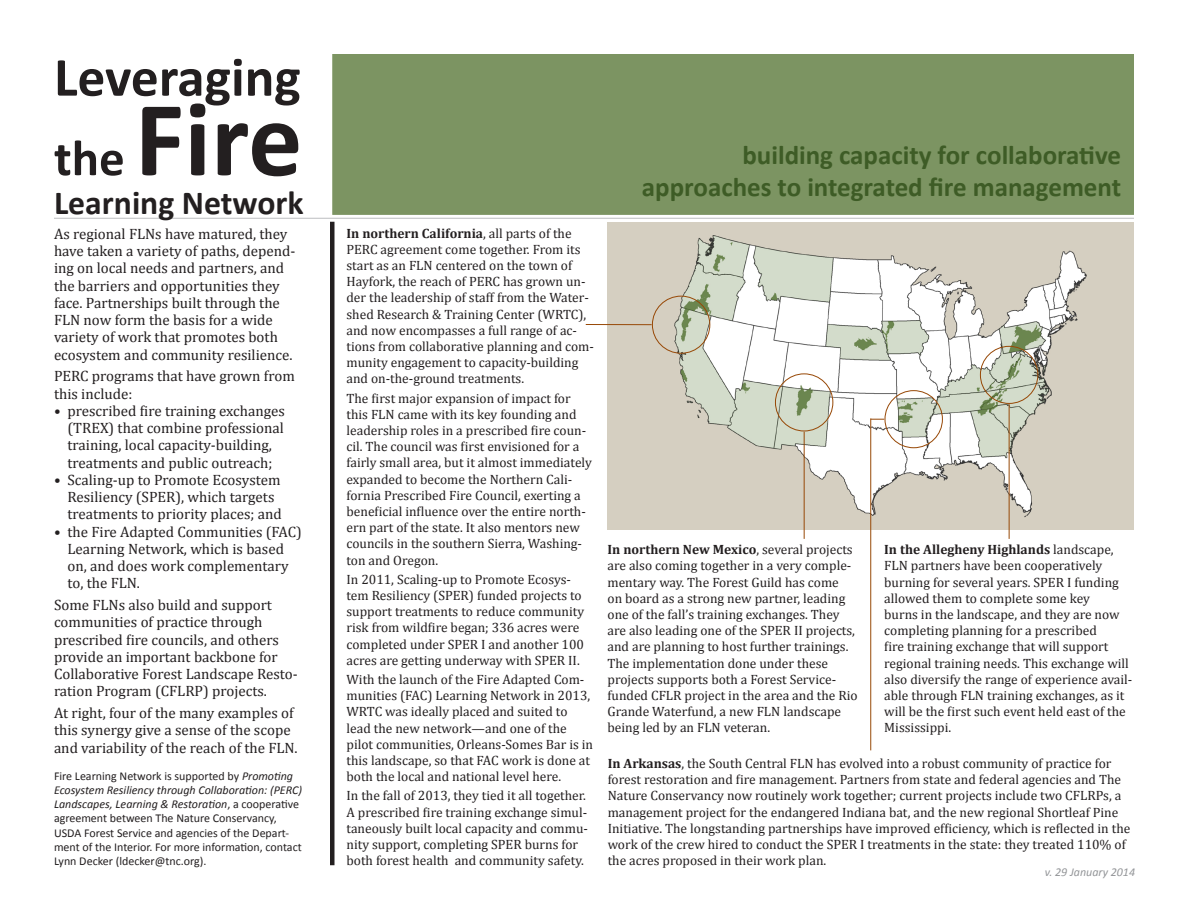
<style>
.page{position:relative;width:1188px;height:918px;background:#fff}
.page>*{position:absolute;margin:0;border:0;box-sizing:border-box;transform-origin:0 0}
.t1{font:700 108px "Calibri";color:#231f20}
.t2{font:700 55.5px "Calibri";color:#231f20}
.t3{font:700 33.75px "Calibri";color:#231f20}
.t4{font:700 27px "Calibri";color:#3e5c26}
.t5{font:15px/17.2px "Cambria";color:#231f20}
.t6{font:13.5px/16.2px "Cambria";color:#231f20}
.t7{font:12px/14.2px "Calibri";color:#231f20}
.t8{font:italic 12px "Calibri";color:#939598}
.s1{font-size:51px}
.s2{font-style:italic}
.s3{font-weight:700}
</style>
<div class="page">
<div style="left:332px;top:54px;width:802px;height:161px;background:#7c9462;border:2px solid #7c9462"></div>
<hr style="left:54px;top:218px;width:1080px;height:1px;background:#bcbdc0">
<img style="left:608px;top:223px;width:526px;height:306px">
<hr style="left:330px;top:222px;width:4px;height:643px;background:#231f20">
<div style="left:652px;top:296px;width:58px;height:58px;border:1px solid #974806;border-radius:50%"></div>
<div style="left:775px;top:373px;width:58px;height:58px;border:1px solid #974806;border-radius:50%"></div>
<div style="left:980px;top:346px;width:58px;height:58px;border:1px solid #974806;border-radius:50%"></div>
<div style="left:885px;top:390px;width:58px;height:58px;border:1px solid #974806;border-radius:50%"></div>
<hr style="left:586px;top:324px;width:66px;height:1px;background:#974806">
<hr style="left:804px;top:432px;width:1px;height:107px;background:#974806">
<hr style="left:1009px;top:404px;width:1px;height:135px;background:#974806">
<svg style="left:871px;top:419px;width:13px;height:1px"></svg>
<hr style="left:870px;top:418px;width:1px;height:332px;background:#974806">
<p class="t2" style="left:54px;top:42px;width:248px">Leveraging</p>
<p class="t1" style="left:54px;top:70px;width:250px"><span class="s1">the</span> Fire</p>
<p class="t3" style="left:54px;top:181px;width:251px">Learning Network</p>
<p class="t5" style="left:54px;top:225px;width:243px">As regional FLNs have matured, they have taken a variety of paths, depend&shy;ing on local needs and partners, and the barriers and opportunities they face. Partnerships built through the FLN now form the basis for a wide variety of work that promotes both ecosystem and community resilience.</p>
<p class="t5" style="left:54px;top:368px;width:242px">PERC programs that have grown from this include:</p>
<p class="t5" style="left:68px;top:402px;width:219px;text-indent:-14px">• prescribed fire training exchanges (TREX) that combine professional training, local capacity-building, treatments and public outreach;</p>
<p class="t5" style="left:68px;top:471px;width:216px;text-indent:-14px">• Scaling-up to Promote Ecosystem<br>Resiliency (SPER), which targets treatments to priority places; and</p>
<p class="t5" style="left:68px;top:523px;width:236px;text-indent:-14px">• the Fire Adapted Communities (FAC)<br>Learning Network, which is based on, and does work complementary to, the FLN.</p>
<p class="t5" style="left:54px;top:596px;width:245px">Some FLNs also build and support communities of practice through prescribed fire councils, and others provide an important backbone for Collaborative Forest Landscape Resto&shy;ration Program (CFLRP) projects.</p>
<p class="t5" style="left:54px;top:704px;width:245px">At right, four of the many examples of this synergy give a sense of the scope and variability of the reach of the FLN.</p>
<p class="t7" style="left:54px;top:768px;width:250px">Fire Learning Network is supported by <span class="s2">Promoting Ecosystem Resiliency through Collaboration: (PERC)<br>Landscapes, Learning &amp; Restoration</span>, a cooperative agreement between The Nature Conservancy, USDA Forest Service and agencies of the Depart&shy;ment of the Interior. For more information, contact Lynn Decker (ldecker@tnc.org).</p>
<p class="t6" style="left:346px;top:225px;width:249px"><span class="s3">In northern California</span>, all parts of the PERC agreement come together. From its start as an FLN centered on the town of Hayfork, the reach of PERC has grown un&shy;der the leadership of staff from the Water&shy;shed Research &amp; Training Center (WRTC), and now encompasses a full range of ac&shy;tions from collaborative planning and com&shy;munity engagement to capacity-building and on-the-ground treatments.</p>
<p class="t6" style="left:346px;top:390px;width:247px">The first major expansion of impact for this FLN came with its key founding and leadership roles in a prescribed fire coun&shy;cil. The council was first envisioned for a fairly small area, but it almost immediately expanded to become the Northern Cali&shy;fornia Prescribed Fire Council, exerting a beneficial influence over the entire north&shy;ern part of the state. It also mentors new councils in the southern Sierra, Washing&shy;ton and Oregon.</p>
<p class="t6" style="left:346px;top:571px;width:239px">In 2011, Scaling-up to Promote Ecosys&shy;tem Resiliency (SPER) funded projects to support treatments to reduce community risk from wildfire began; 336 acres were completed under SPER I and another 100 acres are getting underway with SPER II.</p>
<p class="t6" style="left:346px;top:671px;width:248px">With the launch of the Fire Adapted Com&shy;munities (FAC) Learning Network in 2013, WRTC was ideally placed and suited to lead the new network—and one of the pilot communities, Orleans-Somes Bar is in this landscape, so that FAC work is done at both the local and national level here.</p>
<p class="t6" style="left:346px;top:788px;width:243px">In the fall of 2013, they tied it all together.<br>A prescribed fire training exchange simul&shy;taneously built local capacity and commu&shy;nity support, completing SPER burns for both forest health and community safety.</p>
<p class="t4" style="left:742px;top:138px;width:380px">building capacity for collaborative</p>
<p class="t4" style="left:642px;top:170px;width:481px">approaches to integrated fire management</p>
<p class="t6" style="left:608px;top:541px;width:252px"><span class="s3">In northern New Mexico</span>, several projects are also coming together in a very comple&shy;mentary way. The Forest Guild has come<br>on board as a strong new partner, leading one of the fall’s training exchanges. They are also leading one of the SPER II projects, and are planning to host further trainings.<br>The implementation done under these projects supports both a Forest Service&shy;funded CFLR project in the area and the Rio Grande Waterfund, a new FLN landscape being led by an FLN veteran.</p>
<p class="t6" style="left:884px;top:541px;width:250px"><span class="s3">In the Allegheny Highlands</span> landscape, FLN partners have been cooperatively burning for several years. SPER I funding allowed them to complete some key<br>burns in the landscape, and they are now completing planning for a prescribed<br>fire training exchange that will support regional training needs. This exchange will also diversify the range of experience avail&shy;able through FLN training exchanges, as it will be the first such event held east of the Mississippi.</p>
<p class="t6" style="left:608px;top:755px;width:524px"><span class="s3">In Arkansas</span>, the South Central FLN has evolved into a robust community of practice for forest restoration and fire management. Partners from state and federal agencies and The Nature Conservancy now routinely work together; current projects include two CFLRPs, a management project for the endangered Indiana bat, and the new regional Shortleaf Pine Initiative. The longstanding partnerships have improved efficiency, which is reflected in the work of the crew hired to conduct the SPER I treatments in the state: they treated 110% of the acres proposed in their work plan.</p>
<p class="t8" style="left:1045px;top:863px;width:92px">v. 29 January 2014</p>
</div>
